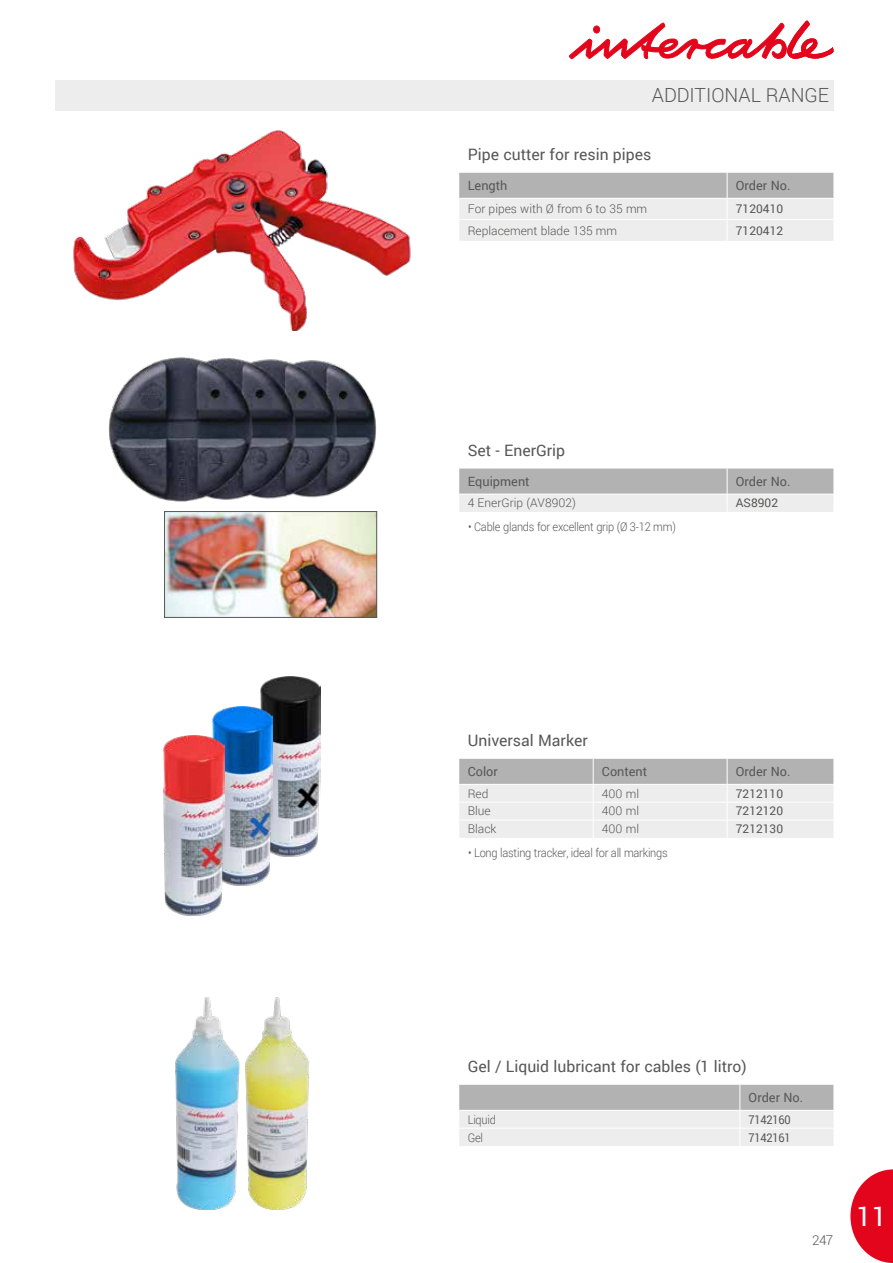
<style>
.page{position:relative;width:893px;height:1263px;background:#fff}
.page>*{position:absolute;margin:0;border:0;box-sizing:border-box;transform-origin:0 0}
.t1{font:27px "Roboto";color:#fff}
.t2{font:300 19.5px "Roboto";color:#575756}
.t3{font:15.75px "Roboto";color:#575756}
.t4{font:300 13.5px "Roboto";color:#575756}
.t5{font:12.75px "Roboto";color:#575756}
.t6{font:300 12px "Roboto";color:#575756}
.t7{font:300 12px "Roboto";letter-spacing:-.02em;color:#575756;scale:.92 1}
.t8{font:12px "Roboto";color:#575756}
.t9{font:12px "Roboto";letter-spacing:-.02em;color:#575756;scale:.92 1}
.t10{font:300 12px "Roboto";color:#575756;scale:.92 1}
</style>
<div class="page">
<div style="left:55px;top:80px;width:778px;height:31px;background:#ededed"></div>
<svg style="left:569px;top:21px;width:264px;height:38px"></svg>
<svg style="left:459px;top:173px;width:374px;height:68px;background:#d8d8d8"></svg>
<svg style="left:459px;top:469px;width:374px;height:43px;background:#cccbcb"></svg>
<svg style="left:459px;top:759px;width:374px;height:79px;background:#dbdbdb"></svg>
<img style="left:73px;top:130px;width:338px;height:201px">
<img style="left:108px;top:358px;width:269px;height:144px">
<img style="left:166px;top:513px;width:209px;height:103px">
<div style="left:164px;top:511px;width:213px;height:107px;border:1px solid #575756"></div>
<img style="left:260px;top:676px;width:61px;height:180px">
<img style="left:212px;top:706px;width:61px;height:180px">
<img style="left:164px;top:736px;width:61px;height:179px">
<img style="left:245px;top:997px;width:64px;height:213px">
<img style="left:175px;top:997px;width:64px;height:213px">
<svg style="left:459px;top:1085px;width:374px;height:61px;background:#d5d5d5"></svg>
<hr style="left:459px;top:1110px;width:281px;height:1px;background:#fff">
<hr style="left:740px;top:1110px;width:93px;height:1px;background:#fff">
<svg style="left:850px;top:1169px;width:43px;height:94px"></svg>
<h2 class="t2" style="left:652px;top:82px;width:179px">ADDITIONAL RANGE</h2>
<h3 class="t3" style="left:468px;top:143px;width:185px">Pipe cutter for resin pipes</h3>
<p class="t5" style="left:468px;top:176px;width:41px">Length</p>
<p class="t5" style="left:736px;top:176px;width:56px">Order No.</p>
<p class="t6" style="left:468px;top:201px;width:181px">For pipes with Ø from 6 to 35 mm</p>
<p class="t8" style="left:736px;top:200px;width:49px">7120410</p>
<p class="t6" style="left:468px;top:222px;width:151px">Replacement blade 135 mm</p>
<p class="t8" style="left:736px;top:222px;width:49px">7120412</p>
<h3 class="t3" style="left:468px;top:439px;width:99px">Set - EnerGrip</h3>
<p class="t5" style="left:468px;top:472px;width:63px">Equipment</p>
<p class="t5" style="left:736px;top:472px;width:56px">Order No.</p>
<p class="t6" style="left:468px;top:495px;width:110px">4 EnerGrip (AV8902)</p>
<p class="t8" style="left:736px;top:495px;width:44px">AS8902</p>
<p class="t7" style="left:468px;top:518px;width:227px">• Cable glands for excellent grip (Ø 3-12 mm)</p>
<h3 class="t3" style="left:468px;top:729px;width:122px">Universal Marker</h3>
<p class="t5" style="left:468px;top:762px;width:32px">Color</p>
<p class="t5" style="left:602px;top:762px;width:47px">Content</p>
<p class="t5" style="left:736px;top:762px;width:56px">Order No.</p>
<p class="t6" style="left:468px;top:785px;width:22px">Red</p>
<p class="t6" style="left:602px;top:785px;width:39px">400 ml</p>
<p class="t8" style="left:736px;top:785px;width:49px">7212110</p>
<p class="t6" style="left:468px;top:803px;width:25px">Blue</p>
<p class="t6" style="left:602px;top:803px;width:39px">400 ml</p>
<p class="t8" style="left:736px;top:803px;width:49px">7212120</p>
<p class="t6" style="left:468px;top:821px;width:30px">Black</p>
<p class="t6" style="left:602px;top:821px;width:39px">400 ml</p>
<p class="t8" style="left:736px;top:821px;width:49px">7212130</p>
<p class="t7" style="left:468px;top:844px;width:218px">• Long lasting tracker, ideal for all markings</p>
<h3 class="t3" style="left:468px;top:1055px;width:281px">Gel / Liquid lubricant for cables (1 litro)</h3>
<p class="t5" style="left:749px;top:1088px;width:56px">Order No.</p>
<p class="t10" style="left:468px;top:1111px;width:32px">Liquid</p>
<p class="t9" style="left:749px;top:1111px;width:47px">7142160</p>
<p class="t10" style="left:468px;top:1129px;width:18px">Gel</p>
<p class="t9" style="left:749px;top:1129px;width:47px">7142161</p>
<p class="t4" style="left:812px;top:1231px;width:23px">247</p>
<h1 class="t1" style="left:856px;top:1197px;width:32px">11</h1>
</div>
